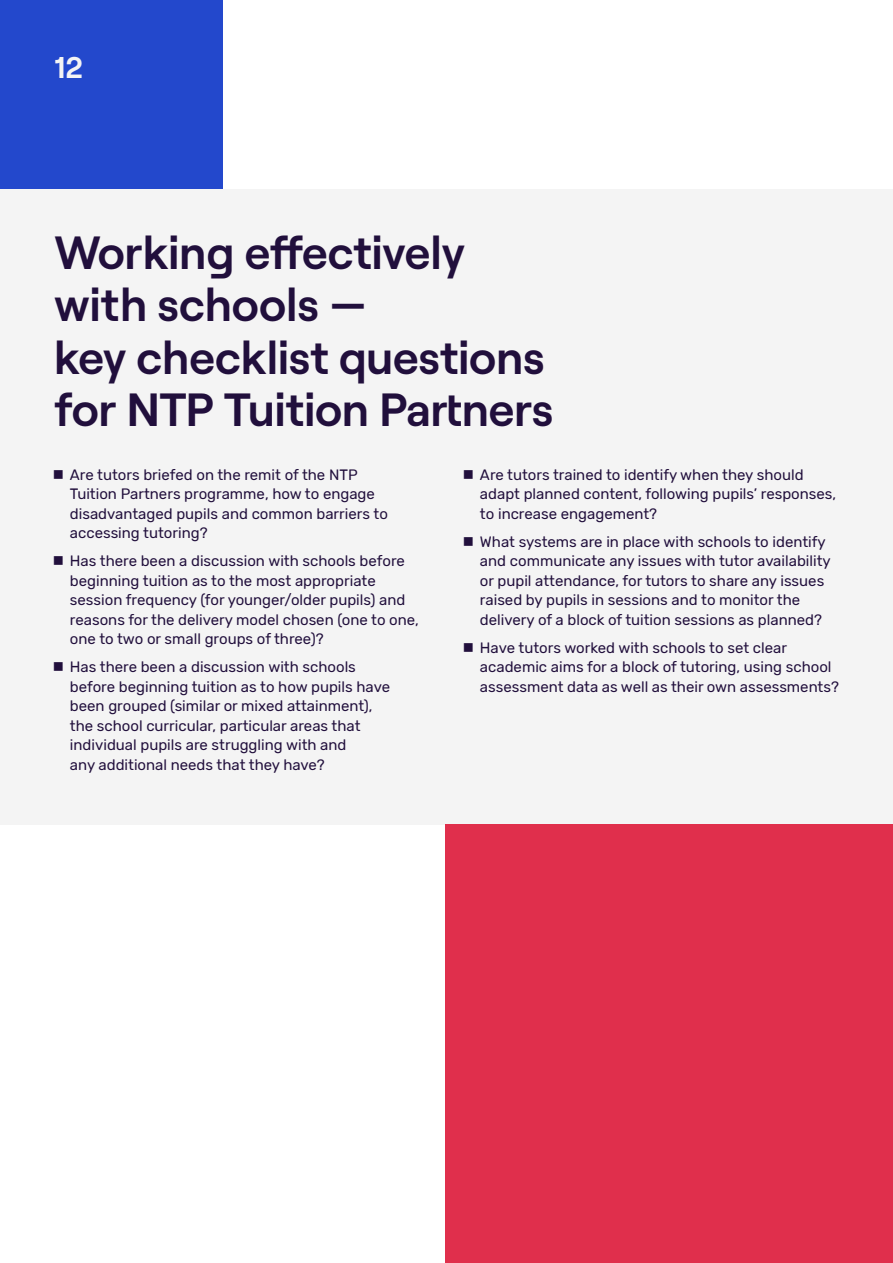
<style>
.page{position:relative;width:893px;height:1263px;background:#fff}
.page>*{position:absolute;margin:0;border:0;box-sizing:border-box;transform-origin:0 0}
.t1{font:600 46.5px/52.5px "Roobert";color:#210f3c}
.t2{font:600 30px "Roobert";color:#f4f4f4}
.t3{font:15px/19.5px "Rubik";color:#210f3c}
</style>
<div class="page">
<div style="left:0;top:0;width:223px;height:189px;background:#2348cc"></div>
<div style="left:0;top:189px;width:893px;height:636px;background:#f4f4f4"></div>
<div style="left:445px;top:825px;width:448px;height:438px;background:#e02f4c"></div>
<h2 class="t2" style="left:54px;top:44px;width:30px">12</h2>
<h1 class="t1" style="left:54px;top:222px;width:501px">Working effectively with schools —<br>key checklist questions for NTP Tuition Partners</h1>
<p class="t3" style="left:70px;top:465px;width:319px">Are tutors briefed on the remit of the NTP Tuition Partners programme, how to engage disadvantaged pupils and common barriers to accessing tutoring?</p>
<p class="t3" style="left:70px;top:552px;width:351px">Has there been a discussion with schools before beginning tuition as to the most appropriate session frequency (for younger/older pupils) and reasons for the delivery model chosen (one to one, one to two or small groups of three)?</p>
<p class="t3" style="left:70px;top:658px;width:322px">Has there been a discussion with schools before beginning tuition as to how pupils have been grouped (similar or mixed attainment), the school curricular, particular areas that individual pupils are struggling with and<br>any additional needs that they have?</p>
<p class="t3" style="left:480px;top:465px;width:358px">Are tutors trained to identify when they should adapt planned content, following pupils’ responses, to increase engagement?</p>
<p class="t3" style="left:480px;top:532px;width:352px">What systems are in place with schools to identify and communicate any issues with tutor availability or pupil attendance, for tutors to share any issues raised by pupils in sessions and to monitor the delivery of a block of tuition sessions as planned?</p>
<p class="t3" style="left:480px;top:638px;width:360px">Have tutors worked with schools to set clear academic aims for a block of tutoring, using school assessment data as well as their own assessments?</p>
</div>
